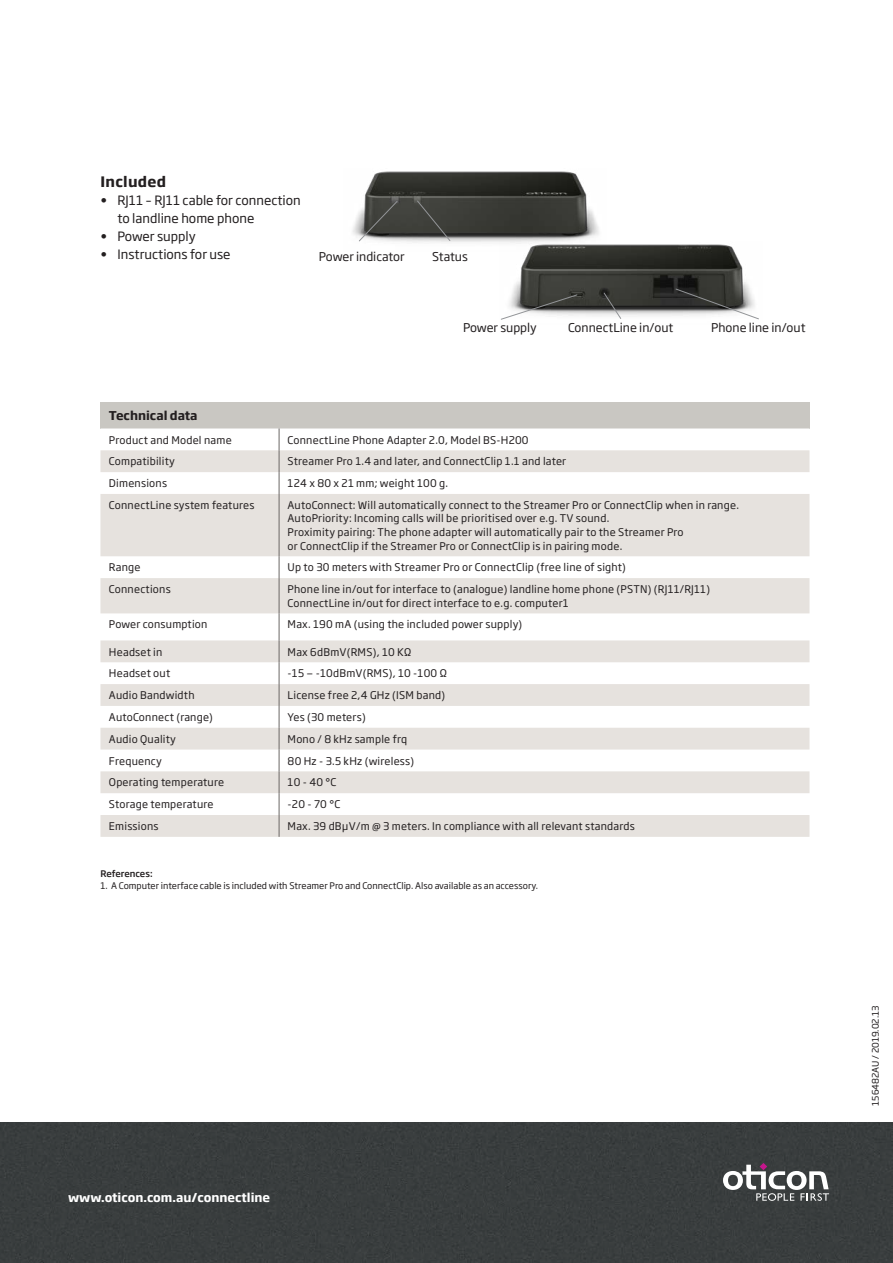
<style>
.page{position:relative;width:893px;height:1263px;background:#fff}
.page>*{position:absolute;margin:0;border:0;box-sizing:border-box;transform-origin:0 0}
.t1{font:700 14.25px "Soho Gothic Pro";letter-spacing:.02em;color:#231f20}
.t2{font:12.75px/18px "Soho Gothic Pro";color:#231f20}
.t3{font:12px "Soho Gothic Pro";color:#231f20}
.t4{font:700 12px "Soho Gothic Pro";color:#fff}
.t5{font:700 12px "Soho Gothic Pro";color:#231f20}
.t6{font:10.5px/13.5px "Soho Gothic Pro";letter-spacing:.02em;color:#231f20}
.t7{font:9px "Soho Gothic Pro";color:#231f20}
.t8{font:500 9px "Soho Gothic Pro";letter-spacing:-.015em;color:#231f20}
</style>
<div class="page">
<img style="left:352px;top:171px;width:247px;height:72px">
<img style="left:499px;top:242px;width:250px;height:74px">
<svg style="left:417px;top:200px;width:34px;height:42px"></svg>
<svg style="left:358px;top:200px;width:40px;height:42px"></svg>
<div style="left:0;top:1123px;width:893px;height:140px;background:#393d3e"></div>
<svg style="left:723px;top:1163px;width:106px;height:38px"></svg>
<svg style="left:675px;top:288px;width:84px;height:32px"></svg>
<svg style="left:603px;top:292px;width:19px;height:27px"></svg>
<svg style="left:500px;top:294px;width:78px;height:26px"></svg>
<div style="left:100px;top:402px;width:709px;height:26px;background:#c9c7c2"></div>
<svg style="left:100px;top:450px;width:709px;height:387px;fill:#e6e2de"></svg>
<svg style="left:279px;top:428px;width:1px;height:66px"></svg>
<hr style="left:279px;top:494px;width:1px;height:62px;background:#6b6766">
<svg style="left:279px;top:556px;width:1px;height:22px"></svg>
<hr style="left:279px;top:578px;width:1px;height:35px;background:#6b6766">
<svg style="left:279px;top:613px;width:1px;height:224px"></svg>
<h1 class="t1" style="left:100px;top:170px;width:67px">Included</h1>
<p class="t2" style="left:117px;top:190px;width:185px;text-indent:-17px">• RJ11 – RJ11 cable for connection to landline home phone</p>
<p class="t2" style="left:100px;top:226px;width:97px">• Power supply</p>
<p class="t2" style="left:100px;top:244px;width:132px">• Instructions for use</p>
<p class="t3" style="left:319px;top:247px;width:87px">Power indicator</p>
<p class="t3" style="left:432px;top:247px;width:37px">Status</p>
<p class="t3" style="left:463px;top:319px;width:75px">Power supply</p>
<p class="t3" style="left:568px;top:319px;width:107px">ConnectLine in/out</p>
<p class="t3" style="left:711px;top:319px;width:96px">Phone line in/out</p>
<p class="t5" style="left:109px;top:406px;width:90px">Technical data</p>
<p class="t6" style="left:109px;top:432px;width:124px">Product and Model name</p>
<p class="t6" style="left:288px;top:432px;width:243px">ConnectLine Phone Adapter 2.0, Model BS-H200</p>
<p class="t6" style="left:109px;top:454px;width:67px">Compatibility</p>
<p class="t6" style="left:288px;top:454px;width:280px">Streamer Pro 1.4 and later, and ConnectClip 1.1 and later</p>
<p class="t6" style="left:109px;top:476px;width:60px">Dimensions</p>
<p class="t6" style="left:288px;top:476px;width:162px">124 x 80 x 21 mm; weight 100 g.</p>
<p class="t6" style="left:109px;top:498px;width:147px">ConnectLine system features</p>
<p class="t6" style="left:288px;top:498px;width:453px">AutoConnect: Will automatically connect to the Streamer Pro or ConnectClip when in range.<br>AutoPriority: Incoming calls will be prioritised over e.g. TV sound.<br>Proximity pairing: The phone adapter will automatically pair to the Streamer Pro<br>or ConnectClip if the Streamer Pro or ConnectClip is in pairing mode.</p>
<p class="t6" style="left:109px;top:560px;width:33px">Range</p>
<p class="t6" style="left:288px;top:560px;width:340px">Up to 30 meters with Streamer Pro or ConnectClip (free line of sight)</p>
<p class="t6" style="left:109px;top:582px;width:63px">Connections</p>
<p class="t6" style="left:288px;top:582px;width:424px">Phone line in/out for interface to (analogue) landline home phone (PSTN) (RJ11/RJ11)<br>ConnectLine in/out for direct interface to e.g. computer1</p>
<p class="t6" style="left:109px;top:617px;width:100px">Power consumption</p>
<p class="t6" style="left:288px;top:617px;width:236px">Max. 190 mA (using the included power supply)</p>
<p class="t6" style="left:109px;top:644px;width:55px">Headset in</p>
<p class="t6" style="left:288px;top:644px;width:125px">Max 6dBmV(RMS), 10 KΩ</p>
<p class="t6" style="left:109px;top:666px;width:63px">Headset out</p>
<p class="t6" style="left:288px;top:666px;width:161px">-15 — -10dBmV(RMS), 10 -100 Ω</p>
<p class="t6" style="left:109px;top:688px;width:87px">Audio Bandwidth</p>
<p class="t6" style="left:288px;top:688px;width:159px">License free 2,4 GHz (ISM band)</p>
<p class="t6" style="left:109px;top:710px;width:106px">AutoConnect (range)</p>
<p class="t6" style="left:288px;top:710px;width:80px">Yes (30 meters)</p>
<p class="t6" style="left:109px;top:732px;width:68px">Audio Quality</p>
<p class="t6" style="left:288px;top:732px;width:121px">Mono / 8 kHz sample frq</p>
<p class="t6" style="left:109px;top:753px;width:54px">Frequency</p>
<p class="t6" style="left:288px;top:753px;width:128px">80 Hz - 3.5 kHz (wireless)</p>
<p class="t6" style="left:109px;top:775px;width:117px">Operating temperature</p>
<p class="t6" style="left:288px;top:775px;width:50px">10 - 40 °C</p>
<p class="t6" style="left:109px;top:797px;width:106px">Storage temperature</p>
<p class="t6" style="left:288px;top:797px;width:54px">-20 - 70 °C</p>
<p class="t6" style="left:109px;top:819px;width:51px">Emissions</p>
<p class="t6" style="left:288px;top:819px;width:349px">Max. 39 dBμV/m @ 3 meters. In compliance with all relevant standards</p>
<p class="t8" style="left:100px;top:866px;width:54px">References:</p>
<p class="t7" style="left:100px;top:878px;width:439px">1. A Computer interface cable is included with Streamer Pro and ConnectClip. Also available as an accessory.</p>
<p class="t4" style="left:68px;top:1188px;width:204px">www.oticon.com.au/connectline</p>
<p class="t7" style="left:868px;top:1106px;width:101px;rotate:-90deg">156482AU / 2019.02.13</p>
</div>
